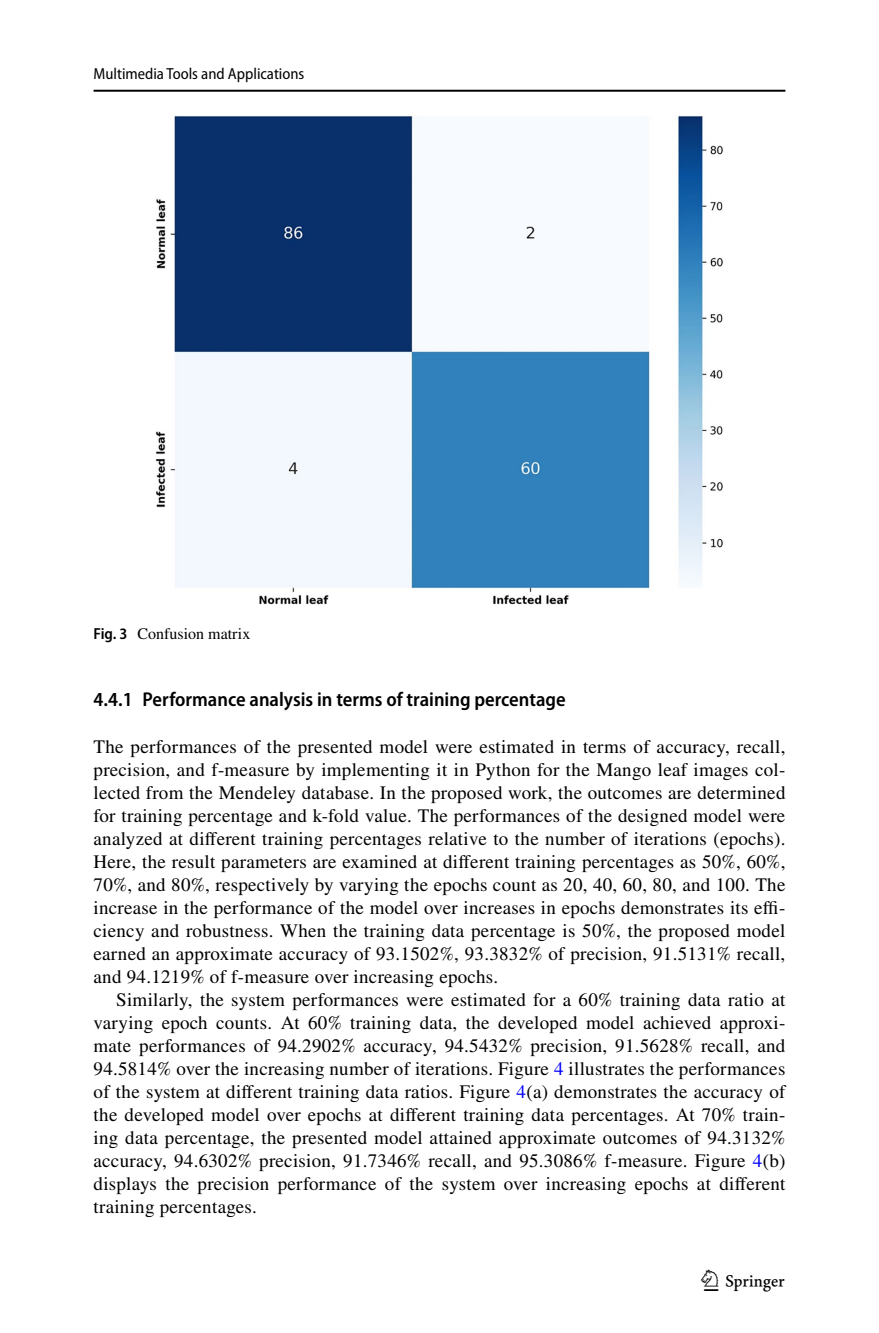
<style>
.page{position:relative;width:879px;height:1333px;background:#fff}
.page>*{position:absolute;margin:0;border:0;box-sizing:border-box;transform-origin:0 0}
.t1{font:30px "Springnew Regular 5";color:#000}
.t2{font:600 semi-condensed 20px "Myriad Pro";color:#000}
.t3{font:19px/23px "STIX";letter-spacing:.015em;color:#000;text-align:justify}
.t4{font:semi-condensed 16px "Myriad Pro";color:#000}
.t5{font:16px "STIX";color:#000}
.s1{font-family:"Myriad Pro";font-weight:600;font-stretch:semi-condensed}
.s2{color:#00f}
</style>
<div class="page">
<hr style="left:94px;top:90px;width:691px;height:2px;background:#000">
<img style="left:156px;top:116px;width:567px;height:488px">
<p class="t4" style="left:94px;top:65px;width:212px">Multimedia Tools and Applications</p>
<p class="t5" style="left:94px;top:622px;width:158px"><span class="s1">Fig. 3</span> Confusion matrix</p>
<p class="t2" style="left:94px;top:688px;width:473px">4.4.1 Performance analysis in terms of training percentage</p>
<p class="t3" style="left:94px;top:736px;width:693px">The performances of the presented model were estimated in terms of accuracy, recall, precision, and f-measure by implementing it in Python for the Mango leaf images col&shy;lected from the Mendeley database. In the proposed work, the outcomes are determined for training percentage and k-fold value. The performances of the designed model were analyzed at different training percentages relative to the number of iterations (epochs).<br>Here, the result parameters are examined at different training percentages as 50%, 60%, 70%, and 80%, respectively by varying the epochs count as 20, 40, 60, 80, and 100. The increase in the performance of the model over increases in epochs demonstrates its effi&shy;ciency and robustness. When the training data percentage is 50%, the proposed model earned an approximate accuracy of 93.1502%, 93.3832% of precision, 91.5131% recall, and 94.1219% of f-measure over increasing epochs.</p>
<p class="t3" style="left:94px;top:989px;width:693px;text-indent:23px">Similarly, the system performances were estimated for a 60% training data ratio at varying epoch counts. At 60% training data, the developed model achieved approxi&shy;mate performances of 94.2902% accuracy, 94.5432% precision, 91.5628% recall, and 94.5814% over the increasing number of iterations. Figure <span class="s2">4</span> illustrates the performances of the system at different training data ratios. Figure <span class="s2">4</span>(a) demonstrates the accuracy of the developed model over epochs at different training data percentages. At 70% train&shy;ing data percentage, the presented model attained approximate outcomes of 94.3132% accuracy, 94.6302% precision, 91.7346% recall, and 95.3086% f-measure. Figure <span class="s2">4</span>(b) displays the precision performance of the system over increasing epochs at different training percentages.</p>
<h1 class="t1" style="left:704px;top:1269px;width:83px">1 3</h1>
</div>
